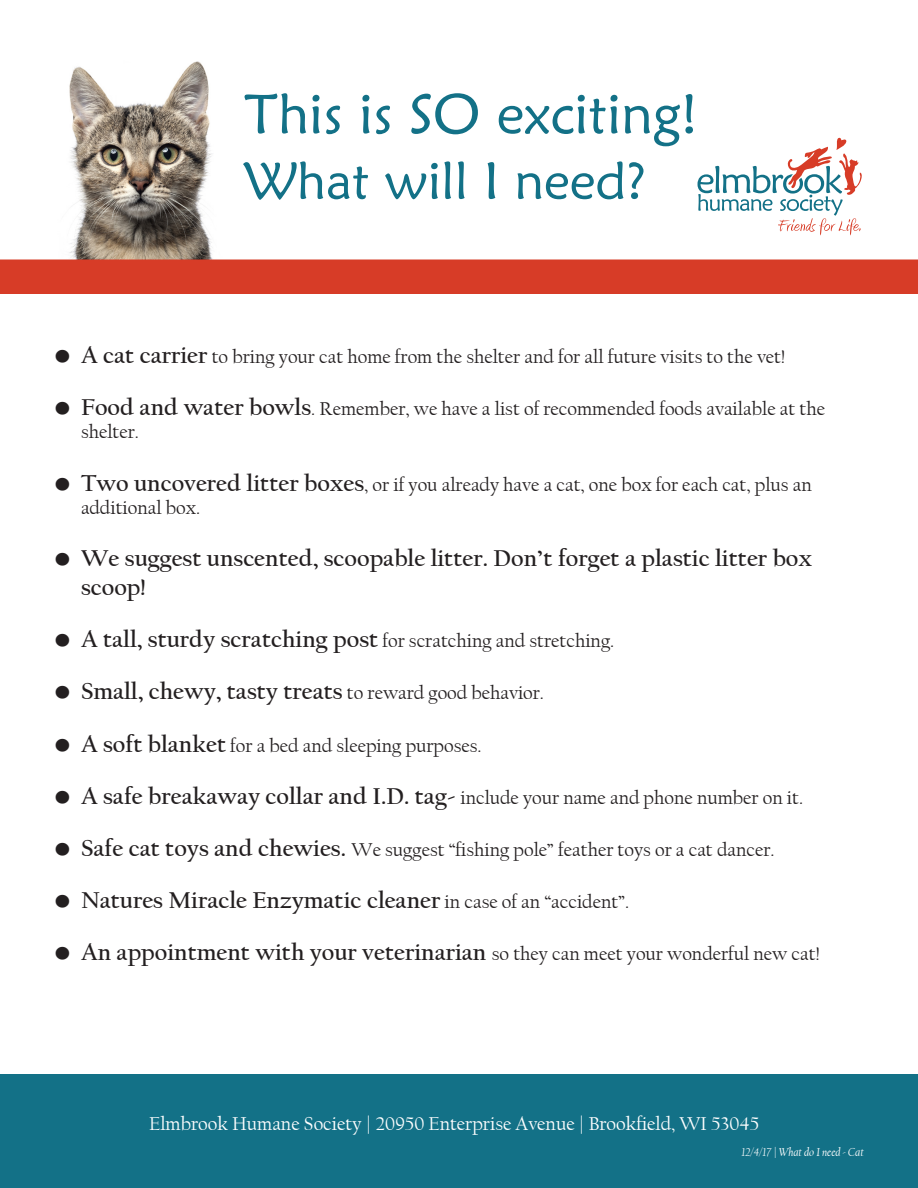
<style>
.page{position:relative;width:918px;height:1188px;background:#fff}
.page>*{position:absolute;margin:0;border:0;box-sizing:border-box;transform-origin:0 0}
.t1{font:700 24px/28.8px "Californian FB";color:#231f20}
.t2{font:19.5px/23.4px "Californian FB";color:#231f20}
.t3{font:19.5px "Californian FB";color:#fff}
.t4{font:italic 12px "Californian FB";color:#fff}
.s1{font-weight:700;font-size:24px}
.s2{font-weight:400;font-size:19.5px}
.s3{color:#137187}
</style>
<div class="page">
<img style="left:54px;top:61px;width:198px;height:199px">
<div style="left:0;top:260px;width:918px;height:34px;background:#d73c27"></div>
<div style="left:0;top:1074px;width:918px;height:113px;background:#137187"></div>
<svg style="left:243px;top:93px;width:619px;height:143px"></svg>
<p class="t2" style="left:54px;top:345px;width:733px"><span class="s1">• A cat carrier</span> to bring your cat home from the shelter and for all future visits to the vet!</p>
<p class="t2" style="left:81px;top:397px;width:746px;text-indent:-27px"><span class="s1">• Food and water bowls</span>. Remember, we have a list of recommended foods available at the shelter.</p>
<p class="t2" style="left:81px;top:473px;width:732px;text-indent:-27px"><span class="s1">• Two uncovered litter boxes</span>, or if you already have a cat, one box for each cat, plus an additional box.</p>
<p class="t1" style="left:81px;top:544px;width:733px;text-indent:-27px">• We suggest unscented, scoopable litter. Don’t forget a plastic litter box scoop!</p>
<p class="t1" style="left:54px;top:625px;width:562px">• A tall, sturdy scratching post <span class="s2">for scratching and stretching.</span></p>
<p class="t1" style="left:54px;top:677px;width:492px">• Small, chewy, tasty treats <span class="s2">to reward good behavior.</span></p>
<p class="t2" style="left:54px;top:734px;width:429px"><span class="s1">• A soft blanket</span> for a bed and sleeping purposes.</p>
<p class="t2" style="left:54px;top:786px;width:751px"><span class="s1">• A safe breakaway collar and I.D. tag-</span> include your name and phone number on it.</p>
<p class="t2" style="left:54px;top:838px;width:722px"><span class="s1">• Safe cat toys and chewies.</span> We suggest “fishing pole” feather toys or a cat dancer.</p>
<p class="t1" style="left:54px;top:886px;width:577px">• Natures Miracle Enzymatic cleaner <span class="s2">in case of an “accident”.</span></p>
<p class="t1" style="left:54px;top:938px;width:767px">• An appointment with your veterinarian <span class="s2">so they can meet your wonderful new cat!</span></p>
<p class="t3" style="left:149px;top:1113px;width:621px">Elmbrook Humane Society | 20950 Enterprise Avenue | Brookfield, WI 53045<span class="s3">5</span></p>
<p class="t4" style="left:742px;top:1146px;width:124px">12/4/17 | What do I need - Cat</p>
</div>
